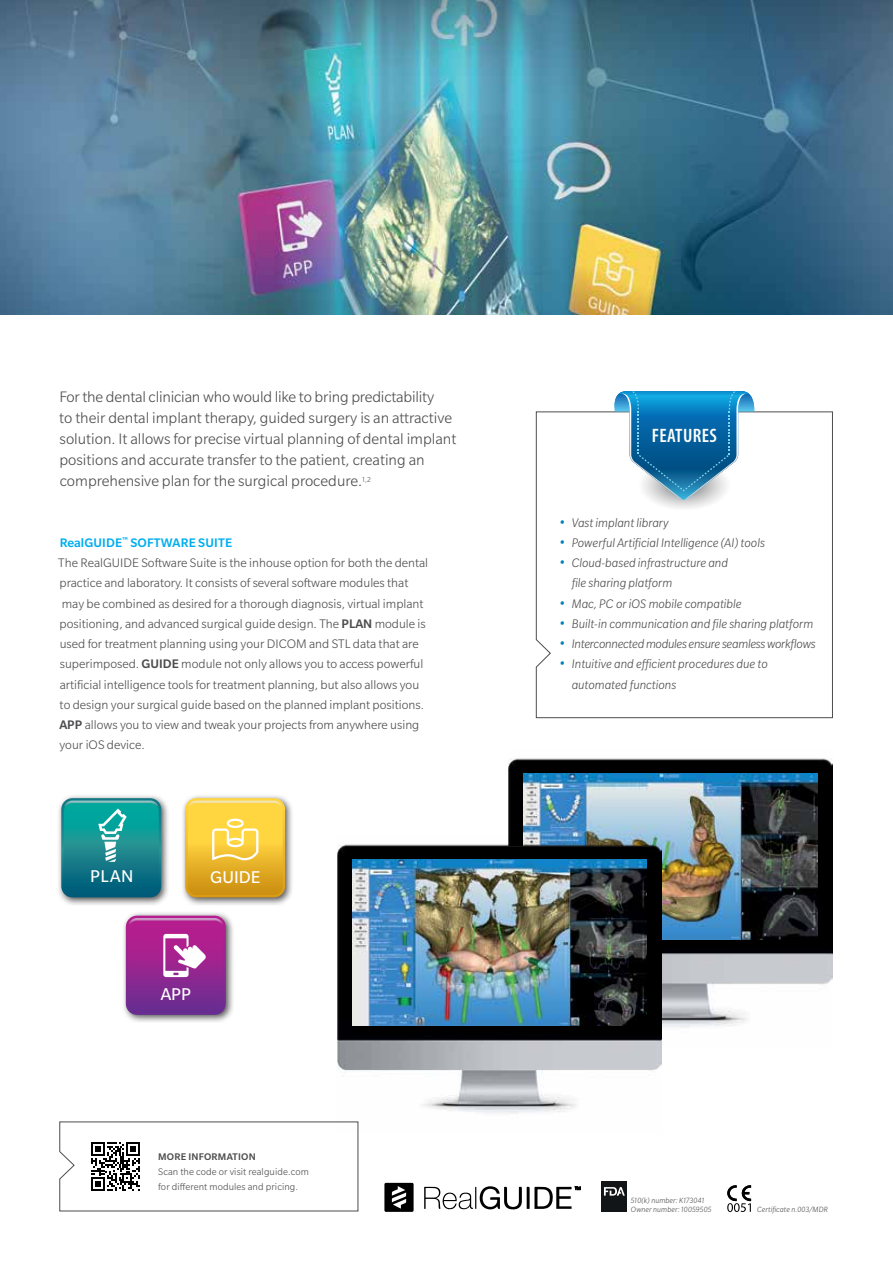
<style>
.page{position:relative;width:893px;height:1263px;background:#fff}
.page>*{position:absolute;margin:0;border:0;box-sizing:border-box;transform-origin:0 0}
.t1{font:600 condensed 19.5px "Myriad Pro";letter-spacing:.02em;color:#fff}
.t2{font:18.6px "Slate Pro";color:#fff}
.t3{font:300 16.5px/21px "Slate Pro";color:#4d4d4f}
.t4{font:300 13.5px/20.2px "Slate Pro";color:#4d4d4f}
.t5{font:italic 300 13.5px/20.2px "Slate Pro";color:#4d4d4f}
.t6{font:italic 300 13.5px "Slate Pro";letter-spacing:-.02em;color:#4d4d4f}
.t7{font:500 13.5px "Slate Pro";letter-spacing:.01em;color:#00aeef}
.t8{font:300 10.5px/15px "Slate Pro";letter-spacing:.01em;color:#4d4d4f}
.t9{font:500 10.5px "Slate Pro";letter-spacing:.02em;color:#4d4d4f}
.t10{font:italic 300 8.25px/9px "Slate Pro";letter-spacing:.01em;color:#4d4d4f}
.s1{font-weight:500}
.s2{font-size:15.75px;color:#0083bf}
</style>
<div class="page">
<img style="left:0;top:0;width:893px;height:315px">
<svg style="left:536px;top:411px;width:297px;height:307px"></svg>
<svg style="left:613px;top:391px;width:143px;height:124px"></svg>
<img style="left:508px;top:758px;width:325px;height:270px">
<img style="left:509px;top:760px;width:323px;height:258px">
<img style="left:524px;top:773px;width:294px;height:167px">
<img style="left:337px;top:836px;width:325px;height:278px">
<img style="left:338px;top:846px;width:323px;height:259px">
<img style="left:352px;top:859px;width:294px;height:167px">
<div style="left:57px;top:794px;width:114px;height:112px;background:#000;opacity:.7"></div>
<svg style="left:61px;top:798px;width:100px;height:99px;background:#1d8d93"></svg>
<div style="left:181px;top:794px;width:113px;height:112px;background:#000;opacity:.7"></div>
<svg style="left:185px;top:798px;width:100px;height:99px;background:#eec13f"></svg>
<div style="left:121px;top:911px;width:114px;height:113px;background:#000;opacity:.7"></div>
<svg style="left:126px;top:916px;width:100px;height:99px;background:#9e3a99"></svg>
<svg style="left:59px;top:1121px;width:300px;height:91px"></svg>
<div style="left:601px;top:1181px;width:26px;height:31px;background:#121517"></div>
<svg style="left:604px;top:1187px;width:21px;height:8px"></svg>
<svg style="left:727px;top:1185px;width:24px;height:27px"></svg>
<svg style="left:384px;top:1183px;width:30px;height:29px"></svg>
<svg style="left:424px;top:1186px;width:156px;height:24px"></svg>
<p class="t3" style="left:59px;top:386px;width:399px">For the dental clinician who would like to bring predictability<br>to their dental implant therapy, guided surgery is an attractive solution. It allows for precise virtual planning of dental implant positions and accurate transfer to the patient, creating an comprehensive plan for the surgical procedure.<sup>1,2</sup></p>
<p class="t7" style="left:60px;top:535px;width:174px">RealGUIDE<sup>™</sup> SOFTWARE SUITE</p>
<p class="t4" style="left:58px;top:553px;width:371px">The RealGUIDE Software Suite is the inhouse option for both the dental practice and laboratory. It consists of several software modules that may be combined as desired for a thorough diagnosis, virtual implant positioning, and advanced surgical guide design. The <span class="s1">PLAN</span> module is used for treatment planning using your DICOM and STL data that are superimposed. <span class="s1">GUIDE</span> module not only allows you to access powerful artificial intelligence tools for treatment planning, but also allows you to design your surgical guide based on the planned implant positions.<br><span class="s1">APP</span> allows you to view and tweak your projects from anywhere using your iOS device.</p>
<h2 class="t2" style="left:90px;top:867px;width:45px">PLAN</h2>
<h2 class="t2" style="left:210px;top:868px;width:52px">GUIDE</h2>
<h2 class="t2" style="left:161px;top:984px;width:32px">APP</h2>
<p class="t9" style="left:158px;top:1151px;width:99px">MORE INFORMATION</p>
<p class="t8" style="left:158px;top:1164px;width:152px">Scan the code or visit realguide.com for different modules and pricing.</p>
<h1 class="t1" style="left:652px;top:424px;width:67px">FEATURES</h1>
<p class="t5" style="left:559px;top:512px;width:111px"><span class="s2">•</span> Vast implant library</p>
<p class="t5" style="left:559px;top:532px;width:207px"><span class="s2">•</span> Powerful Artificial Intelligence (AI) tools</p>
<p class="t5" style="left:572px;top:553px;width:158px;text-indent:-13px"><span class="s2">•</span> Cloud-based infrastructure and file sharing platform</p>
<p class="t5" style="left:559px;top:593px;width:184px"><span class="s2">•</span> Mac, PC or iOS mobile compatible</p>
<p class="t5" style="left:559px;top:613px;width:256px"><span class="s2">•</span> Built-in communication and file sharing platform</p>
<p class="t6" style="left:559px;top:637px;width:258px"><span class="s2">•</span> Interconnected modules ensure seamless workflows</p>
<p class="t5" style="left:572px;top:654px;width:198px;text-indent:-13px"><span class="s2">•</span> Intuitive and efficient procedures due to automated functions</p>
<p class="t10" style="left:631px;top:1196px;width:82px">510(k) number: K173041<br>Owner number: 10059505</p>
<p class="t10" style="left:757px;top:1205px;width:73px">Certificate n.003/MDR</p>
</div>
